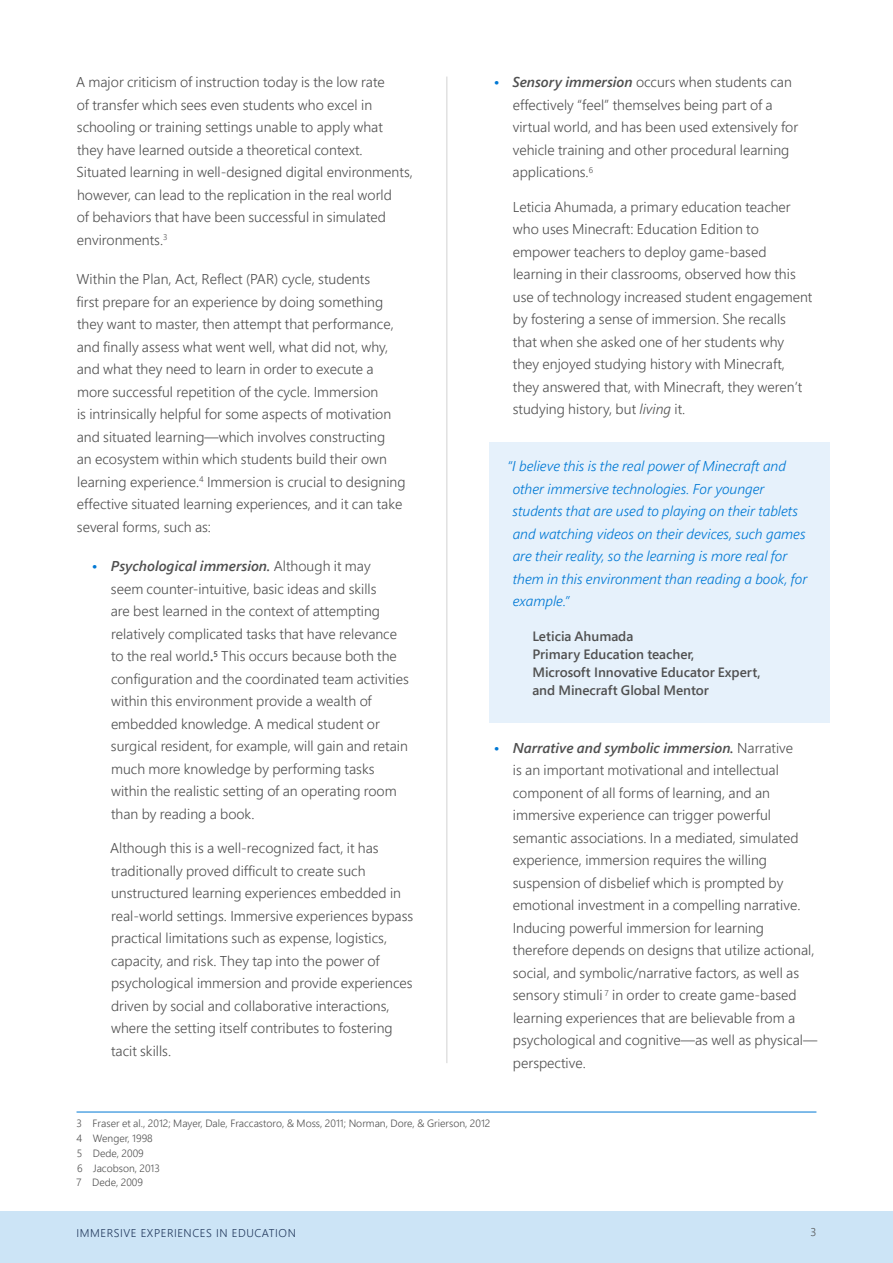
<style>
.page{position:relative;width:893px;height:1263px;background:#fff}
.page>*{position:absolute;margin:0;border:0;box-sizing:border-box;transform-origin:0 0}
.Paragraph_Style_1{font:300 14.25px/22.5px "Segoe Pro";color:#505050}
.t1{font:italic 300 14.25px/22.5px "Segoe Pro";color:#0078d4}
.attribution_in_box{font:600 13.5px/18px "Segoe Pro";color:#505050}
.t2{font:300 11.25px "Segoe Pro";letter-spacing:.05em;color:#243a5e}
.t3{font:300 11.25px "Segoe Pro";color:#505050}
.Footnotes{font:300 10.5px "Segoe Pro";color:#505050}
.s1{font-weight:600;color:#0078d4}
.s2{font-weight:600;font-style:italic}
.s3{font-weight:600}
.s4{font-style:italic}
</style>
<div class="page">
<div style="left:0;top:1212px;width:893px;height:51px;background:#cce4f6"></div>
<div style="left:489px;top:442px;width:340px;height:281px;background:#e6f1fb"></div>
<hr style="left:77px;top:1112px;width:739px;height:1px;background:#0078d4">
<hr style="left:446px;top:77px;width:1px;height:986px;background:#d2d2d2">
<p class="Paragraph_Style_1" style="left:76px;top:71px;width:338px">A major criticism of instruction today is the low rate<br>of transfer which sees even students who excel in schooling or training settings unable to apply what<br>they have learned outside a theoretical context.<br>Situated learning in well-designed digital environments, however, can lead to the replication in the real world<br>of behaviors that have been successful in simulated environments.<sup>3</sup></p>
<p class="Paragraph_Style_1" style="left:77px;top:268px;width:331px">Within the Plan, Act, Reflect (PAR) cycle, students<br>first prepare for an experience by doing something they want to master, then attempt that performance, and finally assess what went well, what did not, why, and what they need to learn in order to execute a more successful repetition of the cycle. Immersion<br>is intrinsically helpful for some aspects of motivation and situated learning—which involves constructing<br>an ecosystem within which students build their own learning experience.<sup>4</sup> Immersion is crucial to designing effective situated learning experiences, and it can take several forms, such as:</p>
<p class="Paragraph_Style_1" style="left:111px;top:555px;width:300px;text-indent:-19px"><span class="s1">•</span> <span class="s2">Psychological immersion.</span> Although it may<br>seem counter-intuitive, basic ideas and skills<br>are best learned in the context of attempting relatively complicated tasks that have relevance to the real world<span class="s3">.</span><sup>5</sup> This occurs because both the configuration and the coordinated team activities within this environment provide a wealth of embedded knowledge. A medical student or surgical resident, for example, will gain and retain much more knowledge by performing tasks within the realistic setting of an operating room than by reading a book.</p>
<p class="Paragraph_Style_1" style="left:110px;top:837px;width:305px">Although this is a well-recognized fact, it has traditionally proved difficult to create such unstructured learning experiences embedded in real-world settings. Immersive experiences bypass practical limitations such as expense, logistics, capacity, and risk. They tap into the power of psychological immersion and provide experiences driven by social and collaborative interactions, where the setting itself contributes to fostering tacit skills.</p>
<p class="Paragraph_Style_1" style="left:513px;top:71px;width:287px;text-indent:-19px"><span class="s1">•</span> <span class="s2">Sensory immersion</span> occurs when students can effectively “feel” themselves being part of a virtual world, and has been used extensively for vehicle training and other procedural learning applications.<sup>6</sup></p>
<p class="Paragraph_Style_1" style="left:513px;top:195px;width:301px">Leticia Ahumada, a primary education teacher who uses Minecraft: Education Edition to empower teachers to deploy game-based learning in their classrooms, observed how this use of technology increased student engagement by fostering a sense of immersion. She recalls that when she asked one of her students why they enjoyed studying history with Minecraft, they answered that, with Minecraft, they weren’t studying history, but <span class="s4">living</span> it.</p>
<p class="t1" style="left:513px;top:455px;width:296px;text-indent:-5px">“I believe this is the real power of Minecraft and other immersive technologies. For younger students that are used to playing on their tablets and watching videos on their devices, such games are their reality, so the learning is more real for them in this environment than reading a book, for example.”</p>
<p class="attribution_in_box" style="left:532px;top:627px;width:230px">Leticia Ahumada<br>Primary Education teacher,<br>Microsoft Innovative Educator Expert, and Minecraft Global Mentor</p>
<p class="Paragraph_Style_1" style="left:513px;top:736px;width:306px;text-indent:-19px"><span class="s1">•</span> <span class="s2">Narrative and symbolic immersion.</span> Narrative<br>is an important motivational and intellectual component of all forms of learning, and an immersive experience can trigger powerful semantic associations. In a mediated, simulated experience, immersion requires the willing suspension of disbelief which is prompted by emotional investment in a compelling narrative.<br>Inducing powerful immersion for learning therefore depends on designs that utilize actional, social, and symbolic/narrative factors, as well as sensory stimuli <sup>7</sup> in order to create game-based learning experiences that are believable from a psychological and cognitive—as well as physical— perspective.</p>
<p class="Footnotes" style="left:77px;top:1116px;width:415px">3 Fraser et al., 2012; Mayer, Dale, Fraccastoro, &amp; Moss, 2011; Norman, Dore, &amp; Grierson, 2012</p>
<p class="Footnotes" style="left:77px;top:1131px;width:78px">4 Wenger, 1998</p>
<p class="Footnotes" style="left:77px;top:1146px;width:68px">5 Dede, 2009</p>
<p class="Footnotes" style="left:77px;top:1160px;width:84px">6 Jacobson, 2013</p>
<p class="Footnotes" style="left:76px;top:1175px;width:68px">7 Dede, 2009</p>
<p class="t2" style="left:77px;top:1226px;width:221px">IMMERSIVE EXPERIENCES IN EDUCATION</p>
<p class="t3" style="left:810px;top:1224px;width:7px">3</p>
</div>
